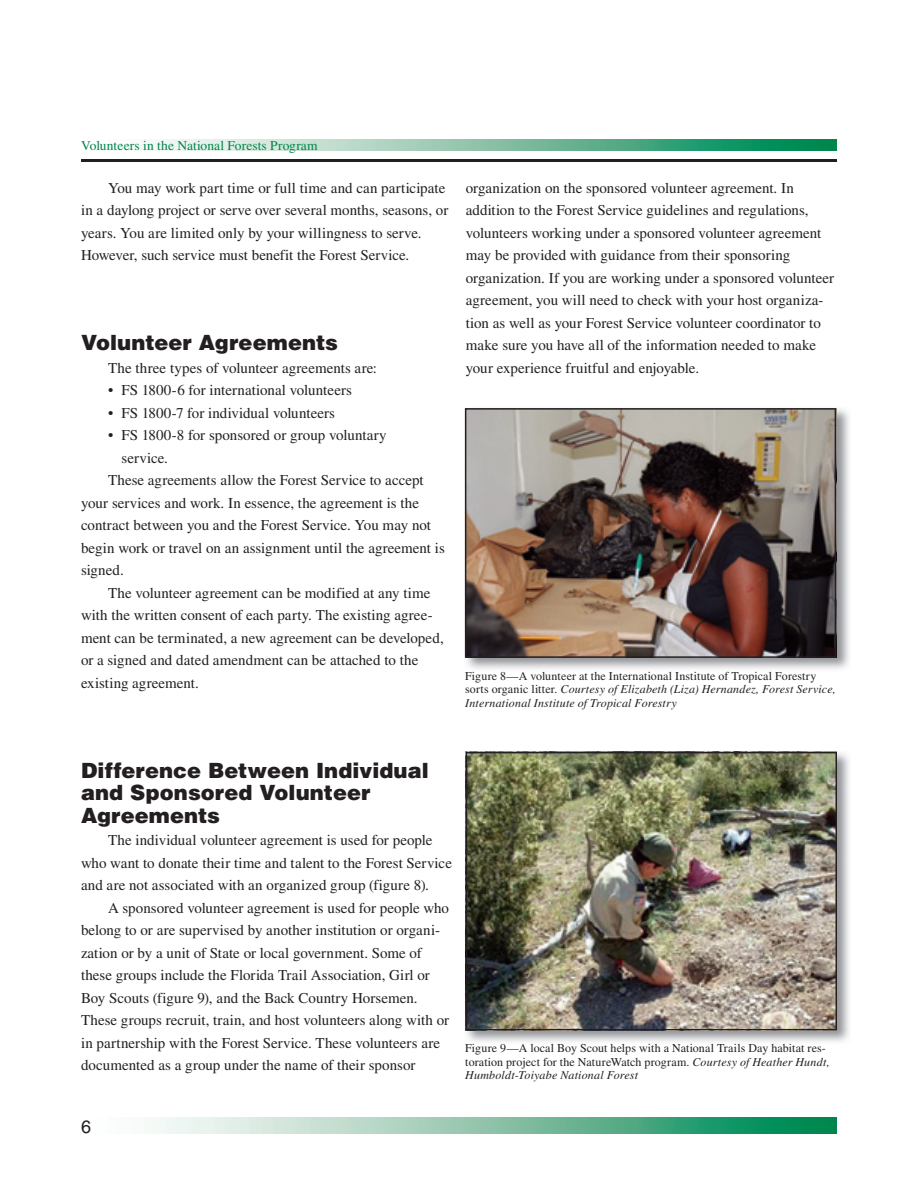
<style>
.page{position:relative;width:918px;height:1188px;background:#fff}
.page>*{position:absolute;margin:0;border:0;box-sizing:border-box;transform-origin:0 0}
.t1{font:900 21px/22.5px "Helvetica";color:#231f20}
.t2{font:18px "Helvetica";color:#231f20}
.t3{font:15px/22.5px "Times LT Std";color:#231f20}
.t4{font:13.5px "Times LT Std";letter-spacing:.005em;color:#00854a}
.t5{font:italic 12px/13.5px "Times LT Std";letter-spacing:.015em;color:#231f20}
.t6{font:12px/13.5px "Times LT Std";letter-spacing:.01em;color:#231f20}
.s1{font-style:normal}
.s2{font-style:italic}
</style>
<div class="page">
<svg style="left:153px;top:1118px;width:684px;height:16px;background:#80c0a5"></svg>
<hr style="left:81px;top:159px;width:756px;height:3px;background:#231f20">
<img style="left:465px;top:751px;width:384px;height:291px">
<img style="left:464px;top:408px;width:385px;height:261px">
<img style="left:465px;top:408px;width:371px;height:250px">
<img style="left:466px;top:752px;width:371px;height:278px">
<svg style="left:147px;top:140px;width:690px;height:10px;background:#7ebfa4"></svg>
<p class="t4" style="left:81px;top:140px;width:238px">Volunteers in the National Forests Program</p>
<p class="t3" style="left:81px;top:178px;width:369px;text-indent:27px">You may work part time or full time and can participate in a daylong project or serve over several months, seasons, or years. You are limited only by your willingness to serve.<br>However, such service must benefit the Forest Service.</p>
<h1 class="t1" style="left:81px;top:333px;width:259px">Volunteer Agreements</h1>
<p class="t3" style="left:108px;top:358px;width:271px">The three types of volunteer agreements are:</p>
<p class="t3" style="left:108px;top:380px;width:246px">• FS 1800-6 for international volunteers</p>
<p class="t3" style="left:108px;top:403px;width:229px">• FS 1800-7 for individual volunteers</p>
<p class="t3" style="left:108px;top:425px;width:280px">• FS 1800-8 for sponsored or group voluntary</p>
<p class="t3" style="left:122px;top:448px;width:48px">service.</p>
<p class="t3" style="left:108px;top:470px;width:317px">These agreements allow the Forest Service to accept</p>
<p class="t3" style="left:81px;top:493px;width:340px">your services and work. In essence, the agreement is the</p>
<p class="t3" style="left:81px;top:515px;width:352px">contract between you and the Forest Service. You may not</p>
<p class="t3" style="left:81px;top:538px;width:365px">begin work or travel on an assignment until the agreement is</p>
<p class="t3" style="left:81px;top:560px;width:44px">signed.</p>
<p class="t3" style="left:108px;top:583px;width:324px">The volunteer agreement can be modified at any time</p>
<p class="t3" style="left:81px;top:605px;width:353px">with the written consent of each party. The existing agree-</p>
<p class="t3" style="left:81px;top:628px;width:364px">ment can be terminated, a new agreement can be developed,</p>
<p class="t3" style="left:81px;top:650px;width:339px">or a signed and dated amendment can be attached to the</p>
<p class="t3" style="left:81px;top:673px;width:119px">existing agreement.</p>
<p class="t3" style="left:466px;top:178px;width:370px">organization on the sponsored volunteer agreement. In addition to the Forest Service guidelines and regulations, volunteers working under a sponsored volunteer agreement may be provided with guidance from their sponsoring organization. If you are working under a sponsored volunteer agreement, you will need to check with your host organiza&shy;tion as well as your Forest Service volunteer coordinator to make sure you have all of the information needed to make your experience fruitful and enjoyable.</p>
<p class="t5" style="left:465px;top:670px;width:372px"><span class="s1">Figure 8—A volunteer at the International Institute of Tropical Forestry sorts organic litter.</span> Courtesy of Elizabeth (Liza) Hernandez, Forest Service,<br>International Institute of Tropical Forestry</p>
<h1 class="t1" style="left:81px;top:761px;width:349px">Difference Between Individual and Sponsored Volunteer<br>Agreements</h1>
<p class="t3" style="left:81px;top:830px;width:373px;text-indent:27px">The individual volunteer agreement is used for people who want to donate their time and talent to the Forest Service and are not associated with an organized group (figure 8).</p>
<p class="t3" style="left:81px;top:898px;width:370px;text-indent:27px">A sponsored volunteer agreement is used for people who belong to or are supervised by another institution or organi&shy;zation or by a unit of State or local government. Some of these groups include the Florida Trail Association, Girl or Boy Scouts (figure 9), and the Back Country Horsemen.<br>These groups recruit, train, and host volunteers along with or in partnership with the Forest Service. These volunteers are documented as a group under the name of their sponsor</p>
<p class="t6" style="left:465px;top:1043px;width:366px">Figure 9—A local Boy Scout helps with a National Trails Day habitat res&shy;toration project for the NatureWatch program. <span class="s2">Courtesy of Heather Hundt,<br>Humboldt-Toiyabe National Forest</span></p>
<p class="t2" style="left:81px;top:1120px;width:12px">6</p>
</div>
